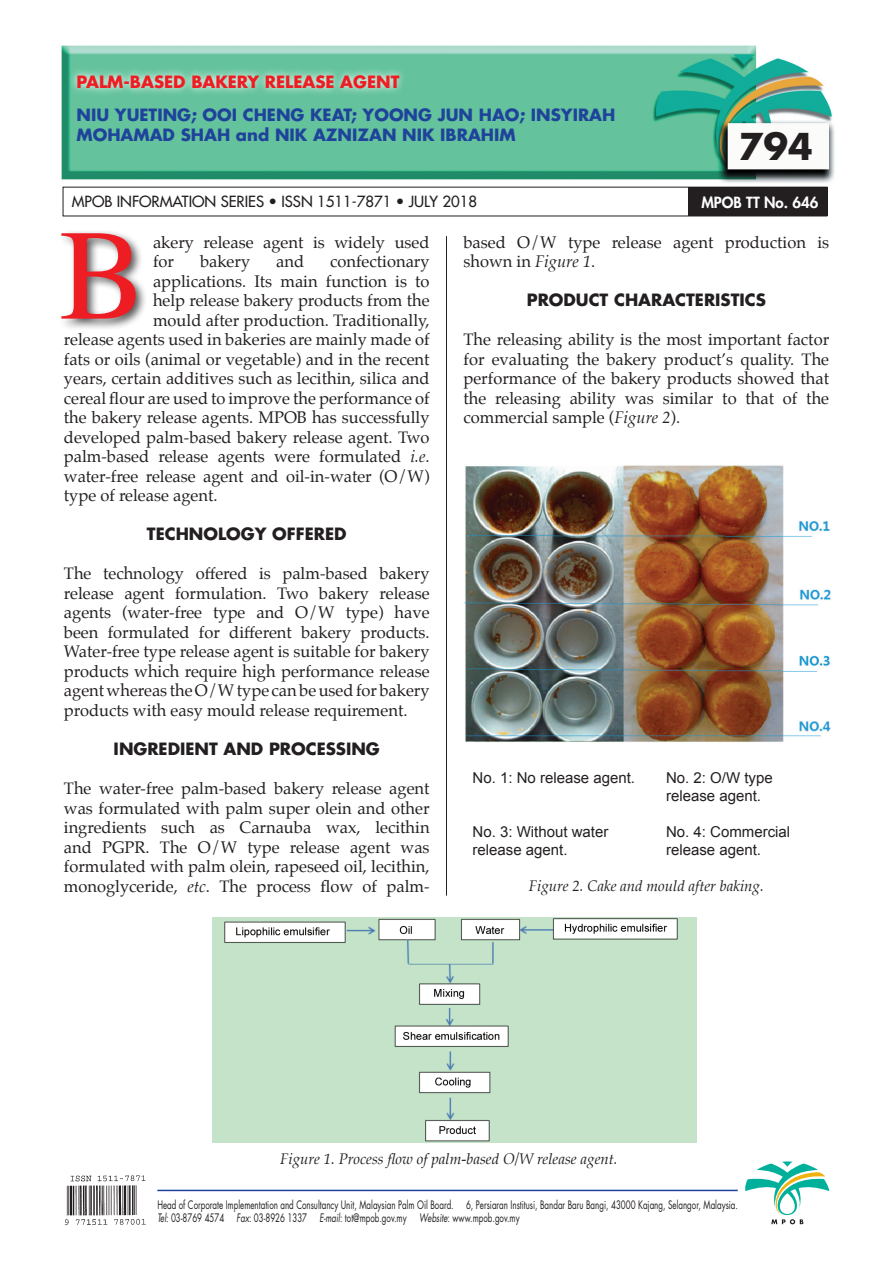
<style>
.page{position:relative;width:893px;height:1263px;background:#fff}
.page>*{position:absolute;margin:0;border:0;box-sizing:border-box;transform-origin:0 0}
.t1{font:129px "Times";color:#ee1d23}
.t2{font:700 36px "Futura";color:#231f20}
.t3{font:16.5px/19.5px "Palatino";color:#231f20;text-align:justify}
.t4{font:700 16.5px "Futura";color:#1f439b}
.t5{font:700 16.5px "Futura";color:#231f20}
.t6{font:700 16.5px "Futura";color:#ee1d23}
.t7{font:15px/18px "Arial";color:#231f20}
.t8{font:italic 15px "Palatino";color:#231f20}
.t9{font:15px "Futura";color:#231f20}
.t10{font:800 15px "Futura";color:#fff}
.t11{font:11.4px/13.6px "Futura";color:#231f20;scale:.7 1}
.s1{font-style:italic}
</style>
<div class="page">
<img style="left:464px;top:465px;width:367px;height:277px">
<img style="left:61px;top:45px;width:774px;height:145px">
<div style="left:688px;top:187px;width:140px;height:29px;background:#231f20"></div>
<svg style="left:69px;top:67px;width:338px;height:29px;background:#88d0b3"></svg>
<hr style="left:446px;top:236px;width:1px;height:659px;background:#231f20">
<div style="left:58px;top:229px;width:90px;height:102px;background:#231f20;opacity:.75"></div>
<img style="left:64px;top:1175px;width:82px;height:50px">
<hr style="left:157px;top:1190px;width:581px;height:1px;background:#1f439b">
<svg style="left:745px;top:1161px;width:84px;height:63px"></svg>
<img style="left:212px;top:917px;width:484px;height:226px">
<p class="t6" style="left:77px;top:70px;width:324px">PALM-BASED BAKERY RELEASE AGENT</p>
<p class="t4" style="left:77px;top:104px;width:301px">NIU YUETING; OOI CHENG KEAT; YOO</p>
<p class="t4" style="left:404px;top:104px;width:139px">NG JUN HAO; INSYIRAH</p>
<p class="t4" style="left:77px;top:123px;width:46px">MOHAMAD</p>
<p class="t4" style="left:181px;top:123px;width:13px">SHAH</p>
<p class="t4" style="left:236px;top:123px;width:51px">AND NIK</p>
<p class="t4" style="left:313px;top:123px;width:101px">AZNIZAN NIK</p>
<p class="t4" style="left:440px;top:123px;width:12px">IBRAHIM</p>
<h2 class="t2" style="left:739px;top:122px;width:76px">794</h2>
<p class="t9" style="left:72px;top:192px;width:407px">MPOB INFORMATION SERIES • ISSN 1511-7871 • JULY 2018</p>
<p class="t10" style="left:701px;top:192px;width:118px">MPOB TT No. 646</p>
<h1 class="t1" style="left:59px;top:155px;width:88px">B</h1>
<p class="t3" style="left:463px;top:232px;width:367px">based O/W type release agent production is shown in <span class="s1">Figure 1</span>.</p>
<p class="t3" style="left:153px;top:232px;width:278px">akery release agent is widely used for</p>
<p class="t3" style="left:200px;top:252px;width:52px">bakery</p>
<p class="t3" style="left:276px;top:252px;width:29px">and</p>
<p class="t3" style="left:330px;top:252px;width:101px">confectionary</p>
<p class="t3" style="left:153px;top:271px;width:278px">applications. Its main function is to</p>
<p class="t3" style="left:153px;top:291px;width:278px">help release bakery products from the</p>
<p class="t3" style="left:153px;top:310px;width:278px">mould after production. Traditionally,</p>
<p class="t3" style="left:64px;top:330px;width:367px">release agents used in bakeries are mainly made of</p>
<p class="t3" style="left:64px;top:349px;width:367px">fats or oils (animal or vegetable) and in the recent</p>
<p class="t3" style="left:64px;top:369px;width:367px">years, certain additives such as lecithin, silica and</p>
<p class="t3" style="left:64px;top:388px;width:367px">cereal flour are used to improve the performance of</p>
<p class="t3" style="left:64px;top:408px;width:367px">the bakery release agents. MPOB has successfully</p>
<p class="t3" style="left:64px;top:427px;width:367px">developed palm-based bakery release agent. Two</p>
<p class="t3" style="left:64px;top:447px;width:367px">palm-based release agents were formulated <span class="s1">i.e</span>.</p>
<p class="t3" style="left:64px;top:466px;width:367px">water-free release agent and oil-in-water (O/W)</p>
<p class="t3" style="left:64px;top:486px;width:155px">type of release agent.</p>
<p class="t5" style="left:147px;top:523px;width:201px">TECHNOLOGY OFFERED</p>
<p class="t3" style="left:64px;top:564px;width:367px">The technology offered is palm-based bakery release agent formulation. Two bakery release agents (water-free type and O/W type) have been formulated for different bakery products.<br>Water-free type release agent is suitable for bakery products which require high performance release agent whereas the O/W type can be used for bakery products with easy mould release requirement.</p>
<p class="t5" style="left:114px;top:737px;width:268px">INGREDIENT AND PROC ESSING</p>
<p class="t3" style="left:64px;top:778px;width:367px">The water-free palm-based bakery release agent was formulated with palm super olein and other ingredients such as Carnauba wax, lecithin and PGPR. The O/W type release agent was formulated with palm olein, rapeseed oil, lecithin, monoglyceride, <span class="s1">etc</span>. The process flow of palm-</p>
<p class="t5" style="left:527px;top:289px;width:241px">PRODUCT CHARACTERISTICS</p>
<p class="t3" style="left:463px;top:330px;width:367px">The releasing ability is the most important factor for evaluating the bakery product’s quality. The performance of the bakery products showed that the releasing ability was similar to that of the commercial sample (<span class="s1">Figure 2</span>).</p>
<p class="t7" style="left:472px;top:768px;width:164px">No. 1: No release agent.</p>
<p class="t7" style="left:666px;top:768px;width:108px">No. 2: O/W type release agent.</p>
<p class="t7" style="left:472px;top:822px;width:137px">No. 3: Without water</p>
<p class="t7" style="left:666px;top:822px;width:126px">No. 4: Commercial</p>
<p class="t7" style="left:472px;top:840px;width:97px">release agent.</p>
<p class="t7" style="left:666px;top:840px;width:97px">release agent.</p>
<p class="t8" style="left:529px;top:873px;width:237px">Figure 2. Cake and mould after baking.</p>
<p class="t8" style="left:280px;top:1147px;width:339px">Figure 1. Process flow of palm-based O/W release agent.</p>
<p class="t11" style="left:157px;top:1197px;width:831px">Head of Corporate Implementation and Consultancy Unit, Malaysian Palm Oil Board. 6, Persiaran Institusi, Bandar Baru Bangi, 43000 Kajang, Selangor, Malaysia.<br><span class="s1">Tel</span>: 03-8769 4574 <span class="s1">Fax</span>: 03-8926 1337 <span class="s1">E-mail</span>: tot@mpob.gov.my <span class="s1">Website</span>: www.mpob.gov.my</p>
</div>
